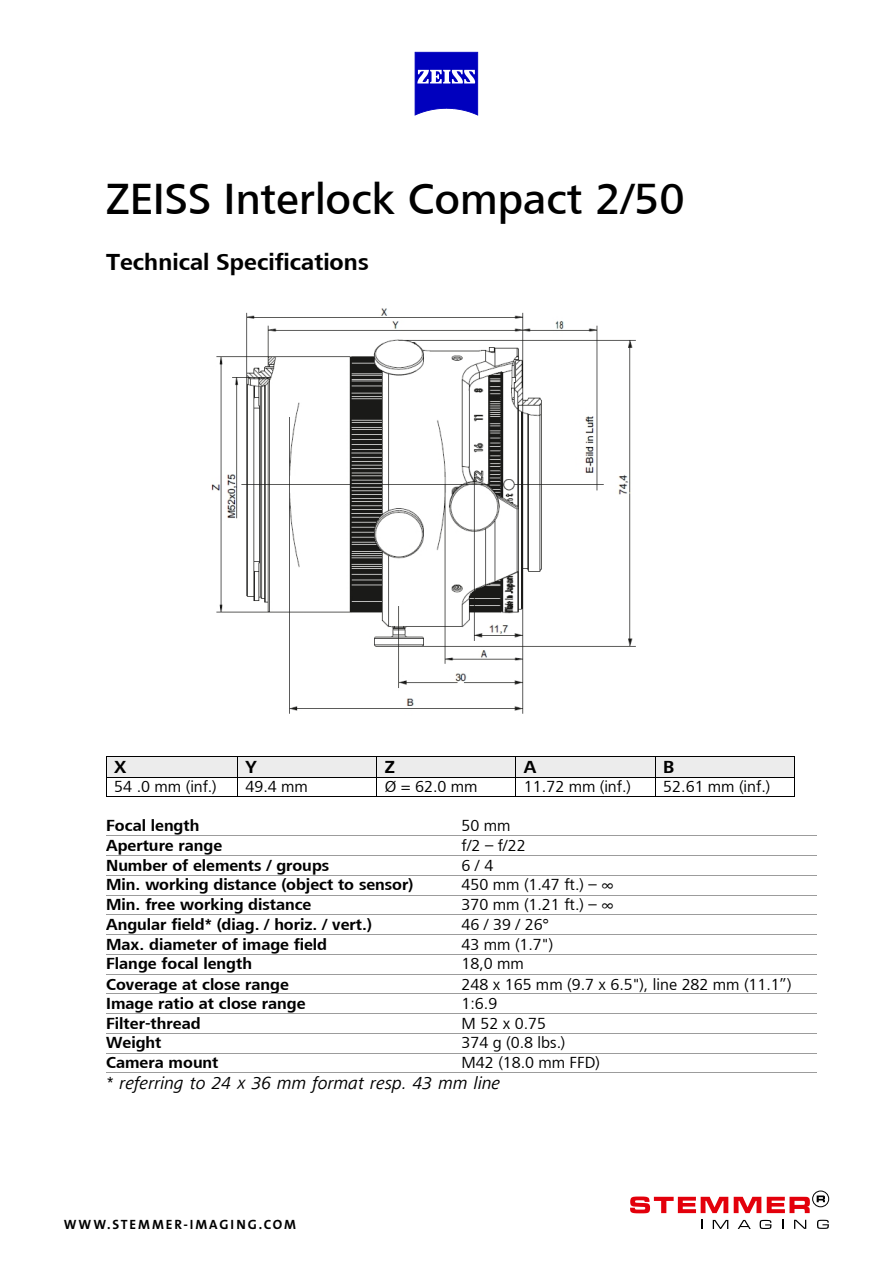
<style>
.page{position:relative;width:893px;height:1263px;background:#fff}
.page>*{position:absolute;margin:0;border:0;box-sizing:border-box;transform-origin:0 0}
.t1{font:500 45px "Lino Frutiger Next";color:#000}
.t2{font:700 24px "Lino Frutiger Next";color:#000}
.t3{font:italic 18px "Lino Frutiger Next";color:#000}
.t4{font:700 18px "Lino Frutiger Next";color:#000}
.t5{font:700 16.5px "Lino Frutiger Next";color:#000}
.t6{font:16.5px "Lino Frutiger Next";color:#000}
.t7{font:13.5px "The Sans LP7 Bld";letter-spacing:.145em;color:#000}
</style>
<div class="page">
<svg style="left:415px;top:52px;width:63px;height:64px"></svg>
<div style="left:107px;top:757px;width:130px;height:20px;background:#ececec"></div>
<div style="left:238px;top:757px;width:138px;height:20px;background:#ececec"></div>
<div style="left:377px;top:757px;width:138px;height:20px;background:#ececec"></div>
<div style="left:516px;top:757px;width:139px;height:20px;background:#ececec"></div>
<div style="left:655px;top:757px;width:139px;height:20px;background:#ececec"></div>
<hr style="left:107px;top:756px;width:130px;height:1px;background:#000">
<hr style="left:238px;top:756px;width:138px;height:1px;background:#000">
<hr style="left:377px;top:756px;width:138px;height:1px;background:#000">
<hr style="left:516px;top:756px;width:139px;height:1px;background:#000">
<hr style="left:655px;top:756px;width:139px;height:1px;background:#000">
<hr style="left:107px;top:777px;width:130px;height:1px;background:#000">
<hr style="left:238px;top:777px;width:138px;height:1px;background:#000">
<hr style="left:377px;top:777px;width:138px;height:1px;background:#000">
<hr style="left:516px;top:777px;width:139px;height:1px;background:#000">
<hr style="left:655px;top:777px;width:139px;height:1px;background:#000">
<svg style="left:106px;top:756px;width:1px;height:41px"></svg>
<hr style="left:107px;top:796px;width:130px;height:1px;background:#000">
<svg style="left:237px;top:756px;width:1px;height:41px"></svg>
<hr style="left:238px;top:796px;width:138px;height:1px;background:#000">
<svg style="left:376px;top:756px;width:1px;height:41px"></svg>
<hr style="left:377px;top:796px;width:138px;height:1px;background:#000">
<svg style="left:515px;top:756px;width:1px;height:41px"></svg>
<hr style="left:516px;top:796px;width:139px;height:1px;background:#000">
<svg style="left:655px;top:757px;width:1px;height:39px"></svg>
<hr style="left:655px;top:796px;width:139px;height:1px;background:#000">
<svg style="left:794px;top:756px;width:1px;height:41px"></svg>
<hr style="left:106px;top:835px;width:355px;height:1px;background:#9c9c9c">
<hr style="left:462px;top:835px;width:354px;height:1px;background:#9c9c9c">
<hr style="left:106px;top:855px;width:355px;height:1px;background:#9c9c9c">
<hr style="left:462px;top:855px;width:354px;height:1px;background:#9c9c9c">
<hr style="left:106px;top:875px;width:355px;height:1px;background:#9c9c9c">
<hr style="left:462px;top:875px;width:354px;height:1px;background:#9c9c9c">
<hr style="left:106px;top:895px;width:355px;height:1px;background:#9c9c9c">
<hr style="left:462px;top:895px;width:354px;height:1px;background:#9c9c9c">
<hr style="left:106px;top:914px;width:355px;height:1px;background:#9c9c9c">
<hr style="left:462px;top:914px;width:354px;height:1px;background:#9c9c9c">
<hr style="left:106px;top:934px;width:355px;height:1px;background:#9c9c9c">
<hr style="left:462px;top:934px;width:354px;height:1px;background:#9c9c9c">
<hr style="left:106px;top:954px;width:355px;height:1px;background:#9c9c9c">
<hr style="left:462px;top:954px;width:354px;height:1px;background:#9c9c9c">
<hr style="left:106px;top:974px;width:355px;height:1px;background:#9c9c9c">
<hr style="left:462px;top:974px;width:354px;height:1px;background:#9c9c9c">
<hr style="left:106px;top:993px;width:355px;height:1px;background:#9c9c9c">
<hr style="left:462px;top:993px;width:354px;height:1px;background:#9c9c9c">
<hr style="left:106px;top:1013px;width:355px;height:1px;background:#9c9c9c">
<hr style="left:462px;top:1013px;width:354px;height:1px;background:#9c9c9c">
<hr style="left:106px;top:1033px;width:355px;height:1px;background:#9c9c9c">
<hr style="left:462px;top:1033px;width:354px;height:1px;background:#9c9c9c">
<hr style="left:106px;top:1053px;width:355px;height:1px;background:#9c9c9c">
<hr style="left:462px;top:1053px;width:354px;height:1px;background:#9c9c9c">
<hr style="left:106px;top:1072px;width:355px;height:1px;background:#9c9c9c">
<hr style="left:462px;top:1072px;width:354px;height:1px;background:#9c9c9c">
<img style="left:211px;top:308px;width:425px;height:406px">
<svg style="left:701px;top:1220px;width:2px;height:9px"></svg>
<svg style="left:713px;top:1220px;width:15px;height:9px"></svg>
<svg style="left:738px;top:1220px;width:13px;height:9px"></svg>
<svg style="left:760px;top:1220px;width:11px;height:9px"></svg>
<svg style="left:782px;top:1220px;width:2px;height:9px"></svg>
<svg style="left:794px;top:1220px;width:12px;height:9px"></svg>
<svg style="left:817px;top:1220px;width:12px;height:9px"></svg>
<svg style="left:630px;top:1196px;width:98px;height:17px"></svg>
<svg style="left:734px;top:1197px;width:27px;height:16px"></svg>
<svg style="left:767px;top:1197px;width:43px;height:16px"></svg>
<svg style="left:817px;top:1195px;width:8px;height:7px"></svg>
<div style="left:812px;top:1191px;width:17px;height:16px;border:1px solid #000;border-radius:50%"></div>
<h1 class="t1" style="left:106px;top:174px;width:580px">ZEISS Interlock Compact 2/50</h1>
<h2 class="t2" style="left:106px;top:249px;width:264px">Technical Specifications</h2>
<p class="t4" style="left:114px;top:757px;width:14px">X</p>
<p class="t4" style="left:245px;top:757px;width:13px">Y</p>
<p class="t4" style="left:385px;top:757px;width:12px">Z</p>
<p class="t4" style="left:524px;top:757px;width:14px">A</p>
<p class="t4" style="left:663px;top:757px;width:13px">B</p>
<p class="t6" style="left:114px;top:778px;width:104px">54 .0 mm (inf.)</p>
<p class="t6" style="left:245px;top:778px;width:64px">49.4 mm</p>
<p class="t6" style="left:385px;top:778px;width:94px">Ø = 62.0 mm</p>
<p class="t6" style="left:524px;top:778px;width:108px">11.72 mm (inf.)</p>
<p class="t6" style="left:663px;top:778px;width:108px">52.61 mm (inf.)</p>
<p class="t5" style="left:106px;top:817px;width:95px">Focal length</p>
<p class="t6" style="left:461px;top:817px;width:51px">50 mm</p>
<p class="t5" style="left:106px;top:836px;width:118px">Aperture range</p>
<p class="t6" style="left:461px;top:836px;width:66px">f/2 – f/22</p>
<p class="t5" style="left:106px;top:856px;width:224px">Number of elements / groups</p>
<p class="t6" style="left:461px;top:856px;width:33px">6 / 4</p>
<p class="t5" style="left:106px;top:875px;width:309px">Min. working distance (object to sensor)</p>
<p class="t6" style="left:461px;top:876px;width:154px">450 mm (1.47 ft.) – ∞</p>
<p class="t5" style="left:106px;top:896px;width:207px">Min. free working distance</p>
<p class="t6" style="left:461px;top:896px;width:154px">370 mm (1.21 ft.) – ∞</p>
<p class="t5" style="left:106px;top:915px;width:267px">Angular field* (diag. / horiz. / vert.)</p>
<p class="t6" style="left:461px;top:915px;width:89px">46 / 39 / 26°</p>
<p class="t5" style="left:106px;top:935px;width:222px">Max. diameter of image field</p>
<p class="t6" style="left:461px;top:935px;width:93px">43 mm (1.7")</p>
<p class="t5" style="left:106px;top:954px;width:147px">Flange focal length</p>
<p class="t6" style="left:461px;top:954px;width:64px">18,0 mm</p>
<p class="t5" style="left:106px;top:975px;width:184px">Coverage at close range</p>
<p class="t6" style="left:461px;top:975px;width:332px">248 x 165 mm (9.7 x 6.5"), line 282 mm (11.1”)</p>
<p class="t5" style="left:106px;top:994px;width:201px">Image ratio at close range</p>
<p class="t6" style="left:461px;top:994px;width:37px">1:6.9</p>
<p class="t5" style="left:106px;top:1014px;width:96px">Filter-thread</p>
<p class="t6" style="left:461px;top:1014px;width:86px">M 52 x 0.75</p>
<p class="t5" style="left:106px;top:1033px;width:57px">Weight</p>
<p class="t6" style="left:461px;top:1033px;width:105px">374 g (0.8 lbs.)</p>
<p class="t5" style="left:106px;top:1054px;width:114px">Camera mount</p>
<p class="t6" style="left:461px;top:1054px;width:140px">M42 (18.0 mm FFD)</p>
<p class="t3" style="left:106px;top:1073px;width:396px">* referring to 24 x 36 mm format resp. 43 mm line</p>
<p class="t7" style="left:64px;top:1215px;width:234px">WWW.STEMMER-IMAGING.COM</p>
</div>
